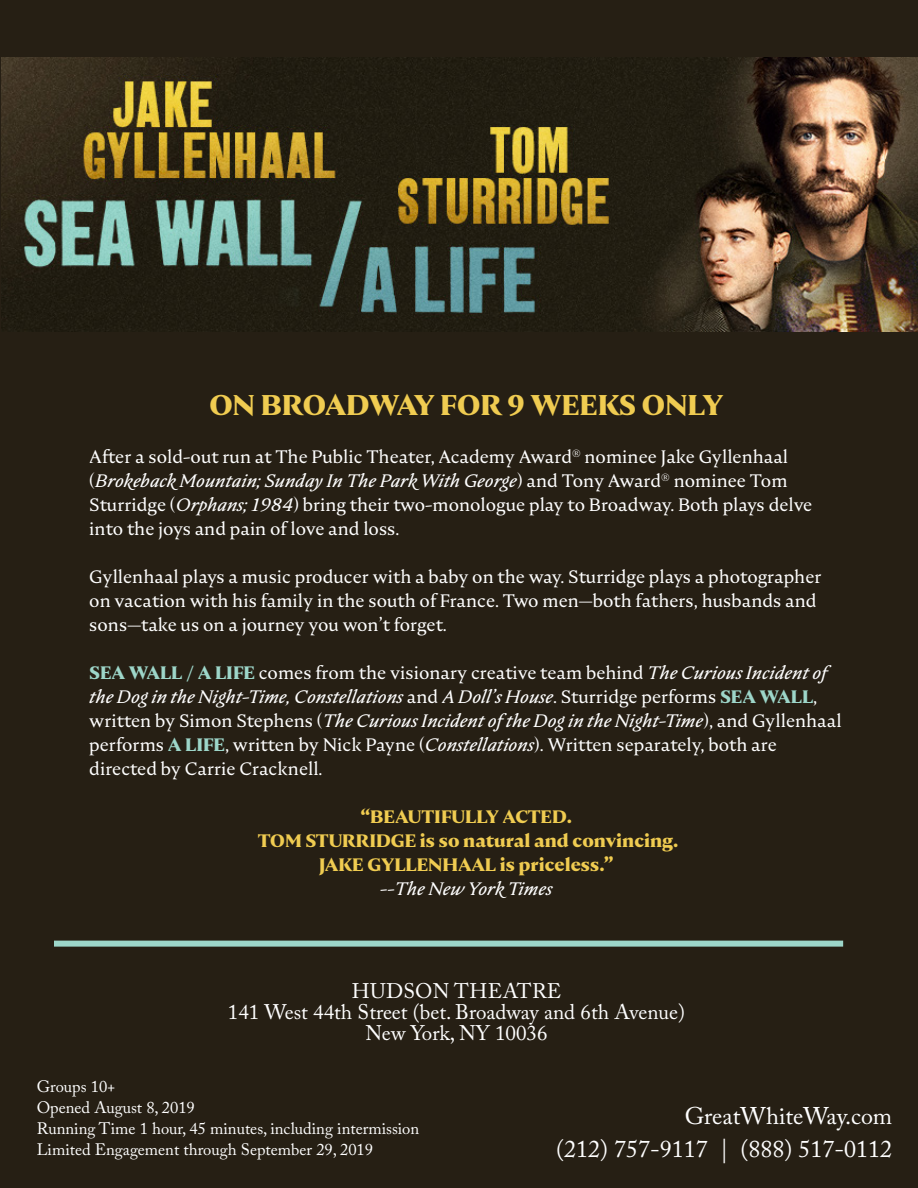
<style>
.page{position:relative;width:918px;height:1188px;background:#261f14}
.page>*{position:absolute;margin:0;border:0;box-sizing:border-box;transform-origin:0 0}
.t1{font:700 28.5px "Nocturne Serif";color:#f0cc51}
.t2{font:24px "Adobe Caslon Pro";color:#fff}
.t3{font:21px "Adobe Caslon Pro";color:#fff}
.t4{font:18px/24px "Nocturne Serif";color:#fff}
.t5{font:700 18px "Nocturne Serif";color:#f0cc51}
.t6{font:italic 18px "Nocturne Serif";color:#fff}
.t7{font:16.5px "Adobe Caslon Pro";color:#fff}
.s1{font-style:italic}
.s2{font-weight:700;color:#9dd6c9}
.s3{font-style:normal}
</style>
<div class="page">
<img style="left:1px;top:58px;width:917px;height:274px">
<div style="left:54px;top:941px;width:789px;height:6px;background:#9dd6c9"></div>
<p class="t1" style="left:209px;top:386px;width:515px">ON BROADWAY FOR 9 WEEKS ONLY</p>
<p class="t4" style="left:89px;top:445px;width:725px">After a sold-out run at The Public Theater, Academy Award<sup>®</sup> nominee Jake Gyllenhaal (<span class="s1">Brokeback Mountain; Sunday In The Park With George</span>) and Tony Award<sup>®</sup> nominee Tom Sturridge (<span class="s1">Orphans; 1984</span>) bring their two-monologue play to Broadway. Both plays delve into the joys and pain of love and loss.</p>
<p class="t4" style="left:89px;top:565px;width:734px">Gyllenhaal plays a music producer with a baby on the way. Sturridge plays a photographer on vacation with his family in the south of France. Two men—both fathers, husbands and sons—take us on a journey you won’t forget.</p>
<p class="t4" style="left:89px;top:661px;width:754px"><span class="s2">SEA WALL / A LIFE</span> comes from the visionary creative team behind <span class="s1">The Curious Incident of the Dog in the Night-Time, Constellations</span> and <span class="s1">A Doll’s House</span>. Sturridge performs <span class="s2">SEA WALL</span>, written by Simon Stephens (<span class="s1">The Curious Incident of the Dog in the Night-Time</span>), and Gyllenhaal performs <span class="s2">A LIFE</span>, written by Nick Payne (<span class="s1">Constellations</span>). Written separately, both are directed by Carrie Cracknell.</p>
<p class="t5" style="left:360px;top:805px;width:213px">“BEAUTIFULLY ACTED.</p>
<p class="t5" style="left:258px;top:829px;width:422px">TOM STURRIDGE is so natural and convincing.</p>
<p class="t5" style="left:319px;top:853px;width:296px">JAKE GYLLENHAAL is priceless.”</p>
<p class="t6" style="left:380px;top:877px;width:174px"><span class="s3">--</span>The New York Times</p>
<p class="t3" style="left:352px;top:978px;width:211px">HUDSON THEATRE</p>
<p class="t3" style="left:228px;top:999px;width:459px">141 West 44th Street (bet. Broadway and 6th Avenue)</p>
<p class="t3" style="left:365px;top:1020px;width:184px">New York, NY 10036</p>
<p class="t7" style="left:37px;top:1077px;width:80px">Groups 10+</p>
<p class="t7" style="left:37px;top:1098px;width:160px">Opened August 8, 2019</p>
<p class="t7" style="left:37px;top:1119px;width:384px">Running Time 1 hour, 45 minutes, including intermission</p>
<p class="t7" style="left:37px;top:1140px;width:338px">Limited Engagement through September 29, 2019</p>
<p class="t2" style="left:685px;top:1102px;width:209px">GreatWhiteWay.com</p>
<p class="t2" style="left:556px;top:1135px;width:338px">(212) 757-9117 | (888) 517-0112</p>
</div>
